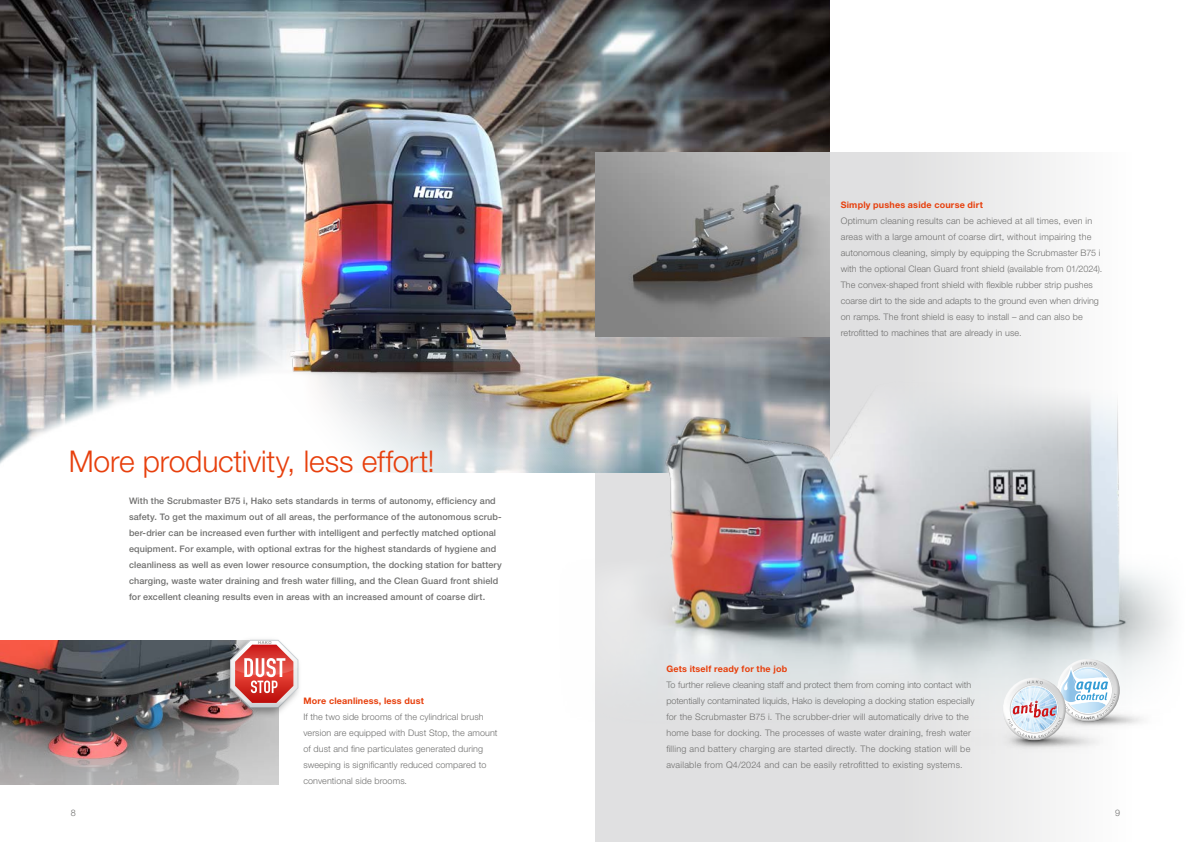
<style>
.page{position:relative;width:1191px;height:842px;background:#fff}
.page>*{position:absolute;margin:0;border:0;box-sizing:border-box;transform-origin:0 0}
.t1{font:300 30px "Helvetica Neue LT Std";letter-spacing:-.005em;color:#e73f0c}
.t2{font:300 9px/16px "Helvetica Neue LT Std";letter-spacing:.01em;color:#6f6f6e}
.t3{font:500 9px/16px "Helvetica Neue LT Std";letter-spacing:.01em;color:#6f6f6e}
.t4{font:700 9px "Helvetica Neue LT Std";letter-spacing:.02em;color:#e73f0c}
.t5{font:4.1px "Helvetica Neue LT Std";color:#6f6f6e}
.t6{font:700 3px "Meta Plus";color:#cd1316}
</style>
<div class="page">
<div style="left:595px;top:152px;width:596px;height:690px;background:linear-gradient(to right,#d7d7d8,#fbfbfb)"></div>
<img style="left:0;top:99px;width:829px;height:214px">
<img style="left:0;top:0;width:829px;height:99px">
<img style="left:0;top:313px;width:210px;height:151px">
<img style="left:595px;top:152px;width:234px;height:174px">
<img style="left:0;top:640px;width:278px;height:144px">
<img style="left:595px;top:326px;width:596px;height:403px">
<img style="left:1114px;top:708px;width:48px;height:37px">
<img style="left:953px;top:728px;width:161px;height:41px">
<img style="left:224px;top:639px;width:75px;height:80px">
<svg style="left:230px;top:640px;width:68px;height:68px"></svg>
<img style="left:210px;top:260px;width:480px;height:230px">
<div style="left:1053px;top:656px;width:65px;height:62px;background:#e3e8e9"></div>
<div style="left:1055px;top:660px;width:68px;height:65px;background:#000;opacity:.6"></div>
<svg style="left:1007px;top:661px;width:109px;height:77px"></svg>
<div style="left:999px;top:675px;width:65px;height:61px;background:#e4e9ea"></div>
<div style="left:1001px;top:678px;width:68px;height:67px;background:#000;opacity:.6"></div>
<h1 class="t1" style="left:69px;top:443px;width:367px">More productivity, less effort!</h1>
<p class="t3" style="left:129px;top:493px;width:374px">With the Scrubmaster B75 i, Hako sets standards in terms of autonomy, efficiency and safety. To get the maximum out of all areas, the performance of the autonomous scrub&shy;ber-drier can be increased even further with intelligent and perfectly matched optional equipment. For example, with optional extras for the highest standards of hygiene and cleanliness as well as even lower resource consumption, the docking station for battery charging, waste water draining and fresh water filling, and the Clean Guard front shield for excellent cleaning results even in areas with an increased amount of coarse dirt.</p>
<p class="t5" style="left:258px;top:640px;width:15px">HAKO</p>
<p class="t4" style="left:303px;top:695px;width:122px">More cleanliness, less dust</p>
<p class="t2" style="left:303px;top:709px;width:196px">If the two side brooms of the cylindrical brush version are equipped with Dust Stop, the amount of dust and fine particulates generated during sweeping is significantly reduced compared to conventional side brooms.</p>
<p class="t4" style="left:840px;top:199px;width:144px">Simply pushes aside course dirt</p>
<p class="t2" style="left:840px;top:213px;width:263px">Optimum cleaning results can be achieved at all times, even in areas with a large amount of coarse dirt, without impairing the autonomous cleaning, simply by equipping the Scrubmaster B75 i with the optional Clean Guard front shield (available from 01/2024).<br>The convex-shaped front shield with flexible rubber strip pushes coarse dirt to the side and adapts to the ground even when driving on ramps. The front shield is easy to install – and can also be retrofitted to machines that are already in use.</p>
<p class="t4" style="left:666px;top:663px;width:122px">Gets itself ready for the job</p>
<p class="t2" style="left:666px;top:677px;width:310px">To further relieve cleaning staff and protect them from coming into contact with potentially contaminated liquids, Hako is developing a docking station especially for the Scrubmaster B75 i. The scrubber-drier will automatically drive to the home base for docking. The processes of waste water draining, fresh water filling and battery charging are started directly. The docking station will be available from Q4/2024 and can be easily retrofitted to existing systems.</p>
<p class="t6" style="left:1054px;top:705px;width:4px">®</p>
<p class="t2" style="left:71px;top:805px;width:7px">8</p>
<p class="t2" style="left:1115px;top:805px;width:7px">9</p>
</div>
